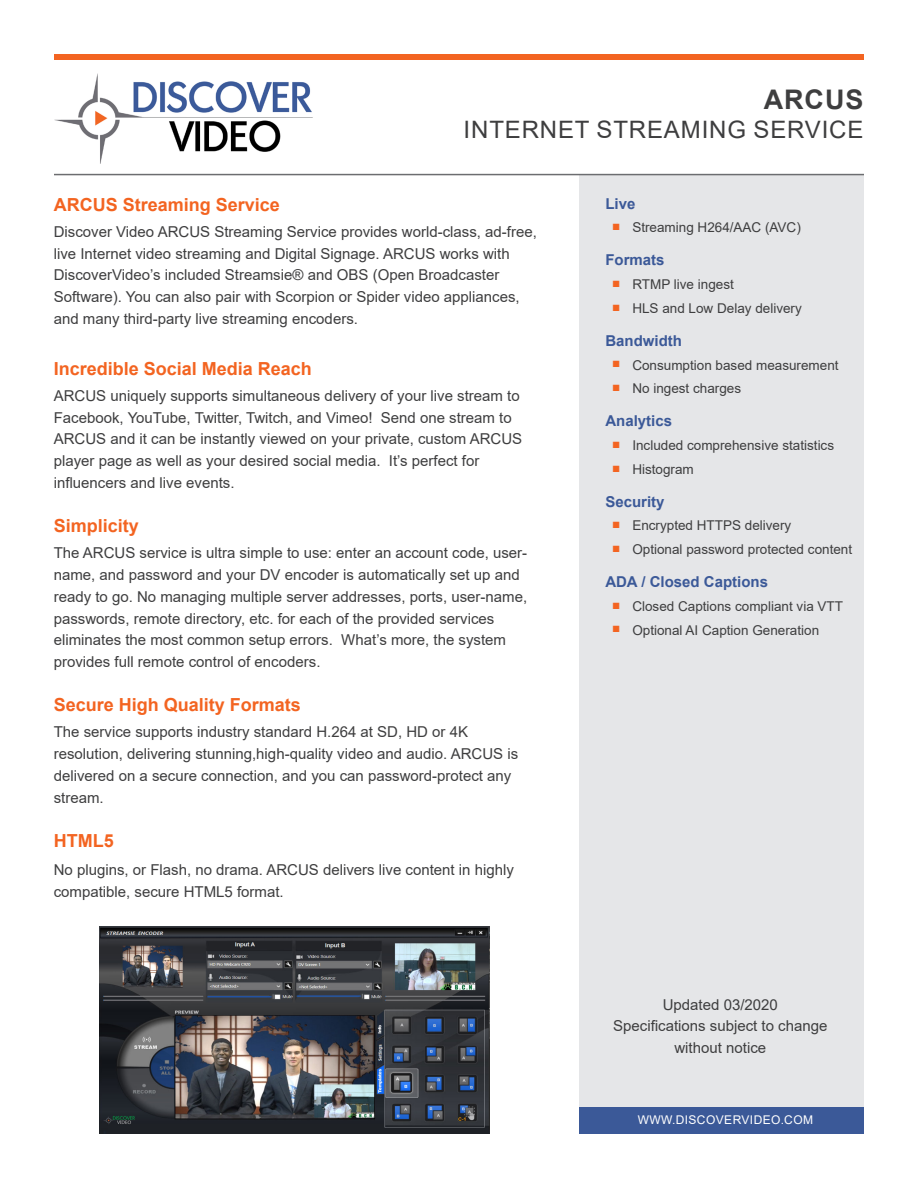
<style>
.page{position:relative;width:918px;height:1188px;background:#fff}
.page>*{position:absolute;margin:0;border:0;box-sizing:border-box;transform-origin:0 0}
.Page_Title{font:700 27px "Arial";letter-spacing:.035em;color:#3e3e3f}
.Page_Title-2{font:24px "Arial";letter-spacing:.035em;color:#3e3e3f}
.t1{font:700 18px "Arial";color:#f36421}
.t2{font:15px/21.8px "Arial";color:#3e3e3f}
.Sidebar_Header{font:700 15px "Arial";color:#3b5998}
.t3{font:13.5px "Arial";color:#3e3e3f}
.t4{font:12px "Arial";letter-spacing:.035em;color:#fff}
</style>
<div class="page">
<div style="left:580px;top:175px;width:284px;height:959px;background:#e5e6e8"></div>
<div style="left:54px;top:54px;width:810px;height:6px;background:#f36421"></div>
<hr style="left:54px;top:174px;width:810px;height:1px;background:#6c6d70">
<div style="left:580px;top:1107px;width:284px;height:27px;background:#3b5998"></div>
<img style="left:54px;top:74px;width:259px;height:89px">
<img style="left:100px;top:926px;width:389px;height:208px">
<p class="Page_Title" style="left:764px;top:80px;width:101px">ARCUS</p>
<p class="Page_Title-2" style="left:464px;top:113px;width:401px">INTERNET STREAMING SERVICE</p>
<p class="t1" style="left:54px;top:192px;width:228px">ARCUS Streaming Service</p>
<p class="t2" style="left:54px;top:221px;width:485px">Discover Video ARCUS Streaming Service provides world-class, ad-free, live Internet video streaming and Digital Signage. ARCUS works with DiscoverVideo’s included Streamsie® and OBS (Open Broadcaster Software). You can also pair with Scorpion or Spider video appliances, and many third-party live streaming encoders.</p>
<p class="t1" style="left:54px;top:356px;width:260px">Incredible Social Media Reach</p>
<p class="t2" style="left:54px;top:385px;width:470px">ARCUS uniquely supports simultaneous delivery of your live stream to Facebook, YouTube, Twitter, Twitch, and Vimeo! Send one stream to ARCUS and it can be instantly viewed on your private, custom ARCUS player page as well as your desired social media. It’s perfect for influencers and live events.</p>
<p class="t1" style="left:54px;top:513px;width:87px">Simplicity</p>
<p class="t2" style="left:54px;top:542px;width:475px">The ARCUS service is ultra simple to use: enter an account code, user&shy;name, and password and your DV encoder is automatically set up and ready to go. No managing multiple server addresses, ports, user-name, passwords, remote directory, etc. for each of the provided services eliminates the most common setup errors. What’s more, the system provides full remote control of encoders.</p>
<p class="t1" style="left:54px;top:692px;width:249px">Secure High Quality Formats</p>
<p class="t2" style="left:54px;top:721px;width:466px">The service supports industry standard H.264 at SD, HD or 4K resolution, delivering stunning,high-quality video and audio. ARCUS is delivered on a secure connection, and you can password-protect any stream.</p>
<p class="t1" style="left:54px;top:828px;width:61px">HTML5</p>
<p class="t2" style="left:54px;top:859px;width:462px">No plugins, or Flash, no drama. ARCUS delivers live content in highly compatible, secure HTML5 format.</p>
<p class="Sidebar_Header" style="left:605px;top:193px;width:32px">Live</p>
<p class="t3" style="left:612px;top:218px;width:190px"><sup>■</sup> Streaming H264/AAC (AVC)</p>
<p class="Sidebar_Header" style="left:605px;top:249px;width:61px">Formats</p>
<p class="t3" style="left:612px;top:275px;width:123px"><sup>■</sup> RTMP live ingest</p>
<p class="t3" style="left:612px;top:299px;width:191px"><sup>■</sup> HLS and Low Delay delivery</p>
<p class="Sidebar_Header" style="left:605px;top:330px;width:78px">Bandwidth</p>
<p class="t3" style="left:612px;top:356px;width:228px"><sup>■</sup> Consumption based measurement</p>
<p class="t3" style="left:612px;top:379px;width:131px"><sup>■</sup> No ingest charges</p>
<p class="Sidebar_Header" style="left:605px;top:410px;width:68px">Analytics</p>
<p class="t3" style="left:612px;top:436px;width:224px"><sup>■</sup> Included comprehensive statistics</p>
<p class="t3" style="left:612px;top:460px;width:83px"><sup>■</sup> Histogram</p>
<p class="Sidebar_Header" style="left:605px;top:491px;width:61px">Security</p>
<p class="t3" style="left:612px;top:516px;width:181px"><sup>■</sup> Encrypted HTTPS delivery</p>
<p class="t3" style="left:612px;top:540px;width:242px"><sup>■</sup> Optional password protected content</p>
<p class="Sidebar_Header" style="left:605px;top:571px;width:164px">ADA / Closed Captions</p>
<p class="t3" style="left:612px;top:597px;width:233px"><sup>■</sup> Closed Captions compliant via VTT</p>
<p class="t3" style="left:612px;top:621px;width:209px"><sup>■</sup> Optional AI Caption Generation</p>
<p class="t2" style="left:613px;top:993px;width:216px;text-align:center">Updated 03/2020<br>Specifications subject to change without notice</p>
<p class="t4" style="left:638px;top:1111px;width:177px">WWW.DISCOVERVIDEO.COM</p>
<p class="t4" style="left:642px;top:1112px;width:177px">WWW.DISCOVERVIDEO.COM</p>
</div>
